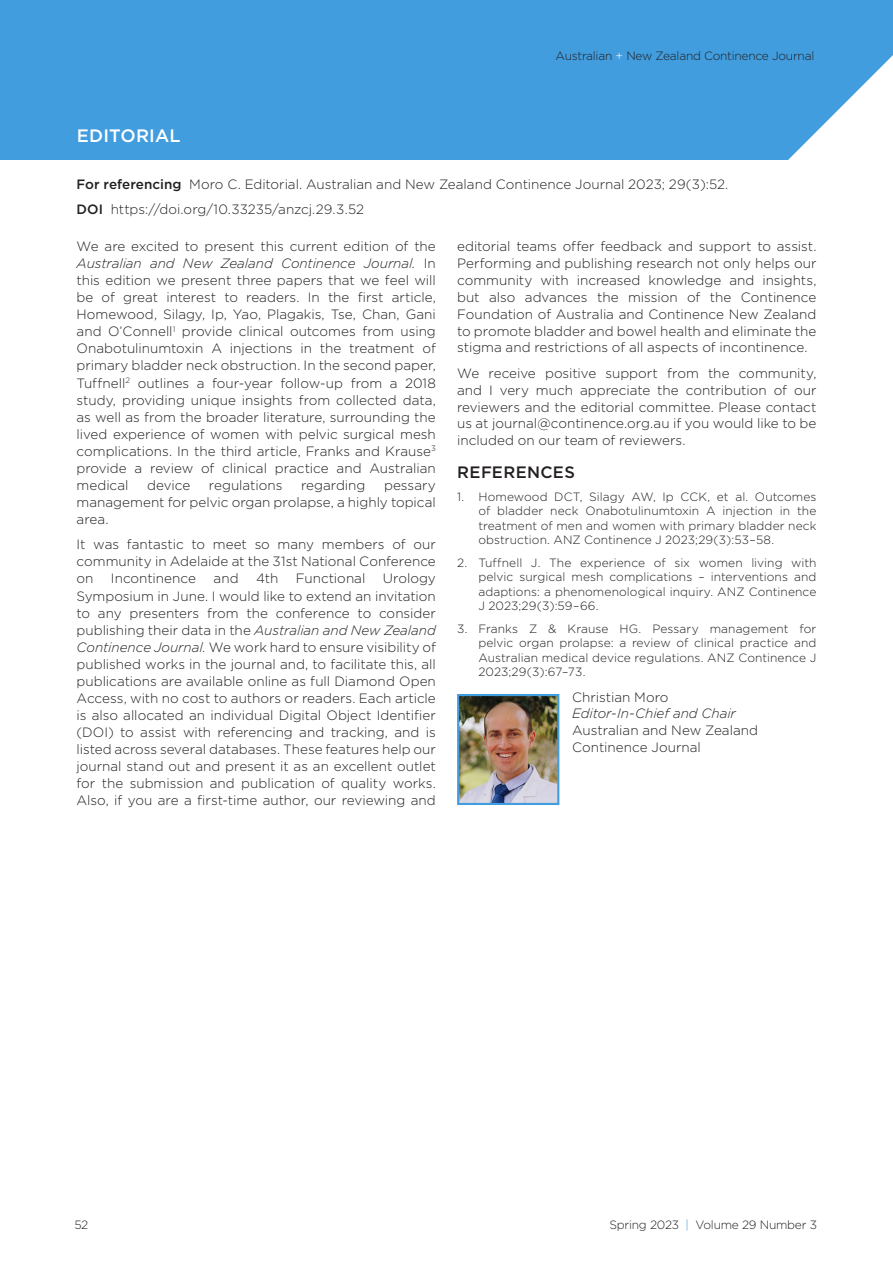
<style>
.page{position:relative;width:893px;height:1263px;background:#fff}
.page>*{position:absolute;margin:0;border:0;box-sizing:border-box;transform-origin:0 0}
.t1{font:500 18px "Gotham Pro";letter-spacing:.01em;color:#fff}
.ANZCJ_Heading_1{font:500 16.5px "Gotham Pro";letter-spacing:.02em;color:#231f20}
.ANZCJ_Body_text{font:300 13.5px/17.1px "Gotham Pro";color:#231f20;text-align:justify}
.ANZCJ_References{font:300 12px/14.4px "Gotham Pro";color:#231f20;text-align:justify}
.ANZCJ_References-2{font:300 12px "Gotham Pro";letter-spacing:-.02em;color:#231f20}
.s1{color:#fff}
.s2{font-weight:500}
.s3{font-style:italic}
.s4{color:#419dde}
</style>
<div class="page">
<div style="left:0;top:0;width:893px;height:160px;background:#419dde"></div>
<svg style="left:788px;top:55px;width:105px;height:105px"></svg>
<img style="left:460px;top:697px;width:96px;height:105px">
<div style="left:457px;top:694px;width:102px;height:111px;border:2px solid #419dde"></div>
<p class="ANZCJ_References-2" style="left:556px;top:49px;width:260px">Australian <span class="s1">+</span> New Zealand Continence Journal</p>
<p class="t1" style="left:77px;top:126px;width:105px">EDITORIAL</p>
<p class="ANZCJ_Body_text" style="left:77px;top:176px;width:653px"><span class="s2">For referencing</span> Moro C. Editorial. Australian and New Zealand Continence Journal 2023; 29(3):52.</p>
<p class="ANZCJ_Body_text" style="left:77px;top:201px;width:289px"><span class="s2">DOI</span> https://doi.org/10.33235/anzcj.29.3.52</p>
<p class="ANZCJ_Body_text" style="left:77px;top:238px;width:361px">We are excited to present this current edition of the <span class="s3">Australian and New Zealand Continence Journal.</span> In this edition we present three papers that we feel will be of great interest to readers. In the first article, Homewood, Silagy, Ip, Yao, Plagakis, Tse, Chan, Gani and O’Connell<sup>1</sup> provide clinical outcomes from using Onabotulinumtoxin A injections in the treatment of primary bladder neck obstruction. In the second paper, Tuffnell<sup>2</sup> outlines a four-year follow-up from a 2018 study, providing unique insights from collected data, as well as from the broader literature, surrounding the lived experience of women with pelvic surgical mesh complications. In the third article, Franks and Krause<sup>3 </sup>provide a review of clinical practice and Australian medical</p>
<p class="ANZCJ_Body_text" style="left:457px;top:238px;width:361px">editorial teams offer feedback and support to assist.<br>Performing and publishing research not only helps our community with increased knowledge and insights, but also advances the mission of the Continence Foundation of Australia and Continence New Zealand to promote bladder and bowel health and eliminate the stigma and restrictions of all aspects of incontinence.</p>
<p class="ANZCJ_Body_text" style="left:457px;top:365px;width:361px">We receive positive support from the community, and I very much appreciate the contribution of our reviewers and the editorial committee. Please contact us at journal@continence.org.au if you would like to be included on our team of reviewers.</p>
<p class="ANZCJ_Heading_1" style="left:457px;top:463px;width:119px">REFERENCES</p>
<p class="ANZCJ_References" style="left:478px;top:489px;width:340px;text-indent:-21px">1. Homewood DCT, Silagy AW, Ip CCK, et al. Outcomes of bladder neck Onabotulinumtoxin A injection in the treatment of men and women with primary bladder neck obstruction. ANZ Continence J 2023;29(3):53–58.</p>
<p class="ANZCJ_References" style="left:478px;top:556px;width:340px;text-indent:-21px">2. Tuffnell J. The experience of six women living with pelvic surgical mesh complications – interventions and adaptions: a phenomenological inquiry. ANZ Continence J 2023;29(3):59–66.</p>
<p class="ANZCJ_References" style="left:478px;top:622px;width:340px;text-indent:-21px">3. Franks Z &amp; Krause HG. Pessary management for pelvic organ prolapse: a review of clinical practice and Australian medical device regulations. ANZ Continence J 2023;29(3):67–73.</p>
<p class="ANZCJ_Body_text" style="left:572px;top:689px;width:187px;text-align:left">Christian Moro<br><span class="s3">Editor-In-Chief and Chair<br></span>Australian and New Zealand<br>Continence Journal</p>
<p class="ANZCJ_Body_text" style="left:147px;top:477px;width:45px">device</p>
<p class="ANZCJ_Body_text" style="left:209px;top:477px;width:75px">regulations</p>
<p class="ANZCJ_Body_text" style="left:301px;top:477px;width:66px">regarding</p>
<p class="ANZCJ_Body_text" style="left:77px;top:477px;width:361px;text-indent:307px">pessary management for pelvic organ prolapse, a highly topical area.</p>
<p class="ANZCJ_Body_text" style="left:77px;top:536px;width:361px">It was fantastic to meet so many members of our community in Adelaide at the 31st National Conference on</p>
<p class="ANZCJ_Body_text" style="left:77px;top:570px;width:361px;text-indent:306px">Urology Symposium in June. I would like to extend an invitation to any presenters from the conference to consider publishing their data in the <span class="s3">Australian and New Zealand Continence Journal.</span> We work hard to ensure visibility of published works in the journal and, to facilitate this, all publications are available online as full Diamond Open Access, with no cost to authors or readers. Each article is also allocated an individual Digital Object Identifier (DOI) to assist with referencing and tracking, and is listed across several databases. These features help our journal stand out and present it as an excellent outlet for the submission and publication of quality works.<br>Also, if you are a first-time author, our reviewing and</p>
<p class="ANZCJ_Body_text" style="left:111px;top:570px;width:87px">Incontinence</p>
<p class="ANZCJ_Body_text" style="left:214px;top:570px;width:27px">and</p>
<p class="ANZCJ_Body_text" style="left:256px;top:570px;width:24px">4th</p>
<p class="ANZCJ_Body_text" style="left:296px;top:570px;width:71px">Functional</p>
<p class="ANZCJ_References" style="left:74px;top:1218px;width:15px">52</p>
<p class="ANZCJ_References-2" style="left:609px;top:1218px;width:209px">Spring 2023 <span class="s4">|</span> Volume 29 Number 3</p>
</div>
